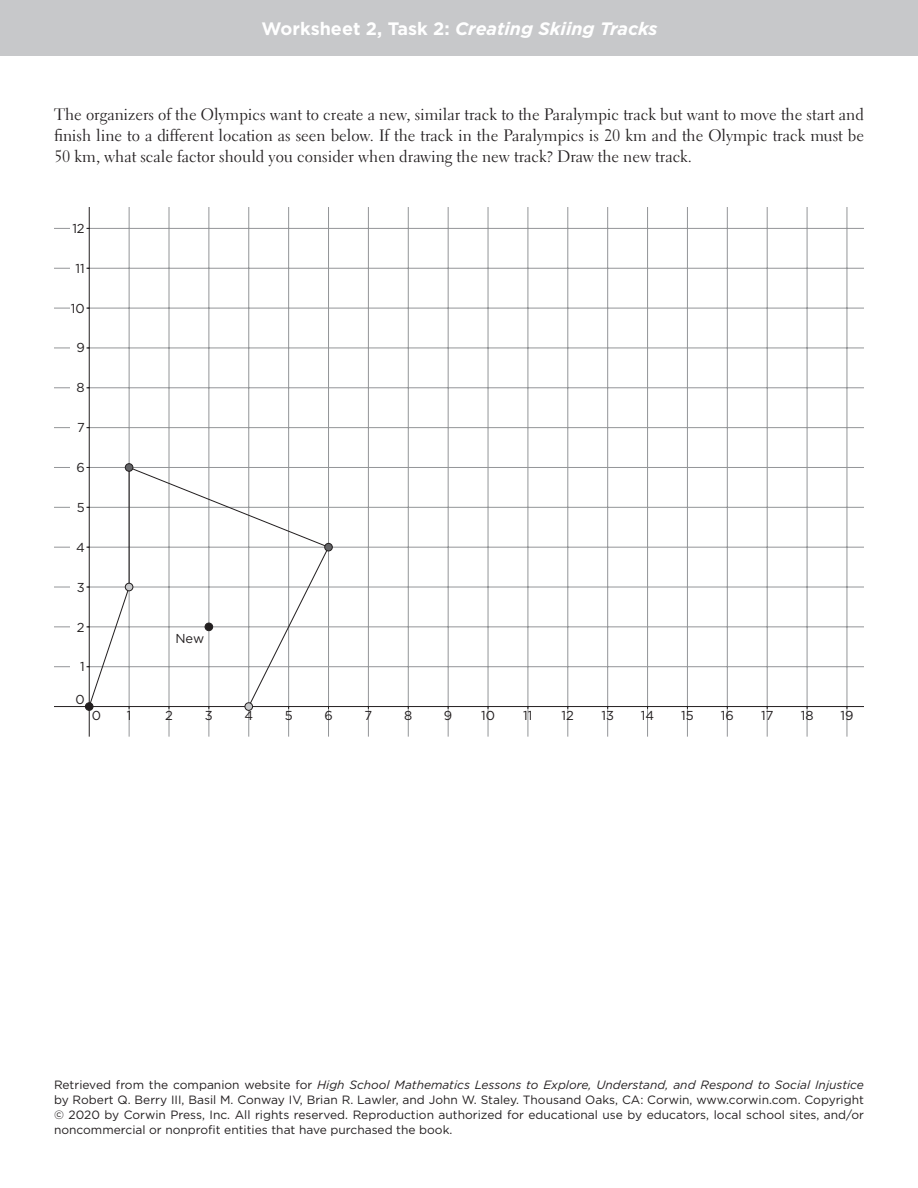
<style>
.page{position:relative;width:918px;height:1188px;background:#fff}
.page>*{position:absolute;margin:0;border:0;box-sizing:border-box;transform-origin:0 0}
.t1{font:italic 700 18px "Gotham";color:#fff}
.t2{font:16.5px/21px "Electra LT Std";color:#231f20;text-align:justify}
.t3{font:12.9px "Gotham";color:#231f20}
.t4{font:12px/15px "Gotham";color:#231f20;text-align:justify}
.s1{font-style:normal}
.s2{font-style:italic}
</style>
<div class="page">
<div style="left:0;top:0;width:918px;height:55px;background:#c7c8ca"></div>
<svg style="left:54px;top:207px;width:810px;height:530px"></svg>
<div style="left:85px;top:703px;width:8px;height:7px;background:#231f20;border-radius:50%"></div>
<div style="left:85px;top:702px;width:8px;height:9px;border:1px solid #231f20;border-radius:50%"></div>
<div style="left:205px;top:623px;width:8px;height:8px;background:#231f20;border-radius:50%"></div>
<div style="left:205px;top:623px;width:8px;height:8px;border:1px solid #231f20;border-radius:50%"></div>
<div style="left:125px;top:583px;width:8px;height:8px;background:#c7c8ca;border-radius:50%"></div>
<div style="left:125px;top:583px;width:8px;height:8px;border:1px solid #231f20;border-radius:50%"></div>
<div style="left:125px;top:464px;width:8px;height:7px;background:#636366;border-radius:50%"></div>
<div style="left:125px;top:463px;width:8px;height:9px;border:1px solid #231f20;border-radius:50%"></div>
<div style="left:325px;top:543px;width:7px;height:8px;background:#636366;border-radius:50%"></div>
<div style="left:324px;top:543px;width:9px;height:8px;border:1px solid #231f20;border-radius:50%"></div>
<div style="left:245px;top:703px;width:8px;height:7px;background:#c7c8ca;border-radius:50%"></div>
<div style="left:245px;top:702px;width:8px;height:9px;border:1px solid #231f20;border-radius:50%"></div>
<div style="left:70px;top:218px;width:16px;height:18px;background:#fff"></div>
<div style="left:70px;top:260px;width:16px;height:17px;background:#fff"></div>
<div style="left:70px;top:299px;width:16px;height:18px;background:#fff"></div>
<div style="left:70px;top:339px;width:16px;height:18px;background:#fff"></div>
<div style="left:70px;top:379px;width:16px;height:17px;background:#fff"></div>
<div style="left:70px;top:419px;width:16px;height:17px;background:#fff"></div>
<div style="left:70px;top:459px;width:16px;height:17px;background:#fff"></div>
<div style="left:70px;top:499px;width:16px;height:17px;background:#fff"></div>
<div style="left:70px;top:538px;width:16px;height:18px;background:#fff"></div>
<div style="left:70px;top:578px;width:16px;height:18px;background:#fff"></div>
<div style="left:70px;top:618px;width:16px;height:18px;background:#fff"></div>
<div style="left:70px;top:658px;width:16px;height:17px;background:#fff"></div>
<h1 class="t1" style="left:262px;top:18px;width:397px"><span class="s1">Worksheet 2, Task 2:</span> Creating Skiing Tracks</h1>
<p class="t2" style="left:54px;top:104px;width:811px">The organizers of the Olympics want to create a new, similar track to the Paralympic track but want to move the start and finish line to a different location as seen below. If the track in the Paralympics is 20 km and the Olympic track must be 50 km, what scale factor should you consider when drawing the new track? Draw the new track.</p>
<p class="t3" style="left:72px;top:221px;width:14px">12</p>
<p class="t3" style="left:75px;top:261px;width:11px">11</p>
<p class="t3" style="left:71px;top:301px;width:15px">10</p>
<p class="t3" style="left:76px;top:341px;width:10px">9</p>
<p class="t3" style="left:77px;top:381px;width:10px">8</p>
<p class="t3" style="left:77px;top:420px;width:9px">7</p>
<p class="t3" style="left:76px;top:460px;width:10px">6</p>
<p class="t3" style="left:77px;top:500px;width:9px">5</p>
<p class="t3" style="left:76px;top:540px;width:10px">4</p>
<p class="t3" style="left:77px;top:580px;width:9px">3</p>
<p class="t3" style="left:77px;top:620px;width:9px">2</p>
<p class="t3" style="left:80px;top:660px;width:6px">1</p>
<p class="t3" style="left:75px;top:693px;width:11px">0</p>
<p class="t3" style="left:92px;top:709px;width:11px">0</p>
<p class="t3" style="left:175px;top:632px;width:31px">New</p>
<p class="t3" style="left:127px;top:709px;width:6px">1</p>
<p class="t3" style="left:165px;top:709px;width:9px">2</p>
<p class="t3" style="left:205px;top:709px;width:9px">3</p>
<p class="t3" style="left:244px;top:709px;width:10px">4</p>
<p class="t3" style="left:285px;top:709px;width:9px">5</p>
<p class="t3" style="left:324px;top:709px;width:10px">6</p>
<p class="t3" style="left:365px;top:709px;width:9px">7</p>
<p class="t3" style="left:404px;top:709px;width:10px">8</p>
<p class="t3" style="left:444px;top:709px;width:10px">9</p>
<p class="t3" style="left:481px;top:709px;width:15px">10</p>
<p class="t3" style="left:523px;top:709px;width:11px">11</p>
<p class="t3" style="left:562px;top:709px;width:14px">12</p>
<p class="t3" style="left:601px;top:709px;width:14px">13</p>
<p class="t3" style="left:641px;top:709px;width:15px">14</p>
<p class="t3" style="left:681px;top:709px;width:14px">15</p>
<p class="t3" style="left:721px;top:709px;width:15px">16</p>
<p class="t3" style="left:761px;top:709px;width:14px">17</p>
<p class="t3" style="left:801px;top:709px;width:14px">18</p>
<p class="t3" style="left:840px;top:709px;width:15px">19</p>
<p class="t4" style="left:54px;top:1077px;width:812px">Retrieved from the companion website for <span class="s2">High School Mathematics Lessons to Explore, Understand, and Respond to Social Injustice </span>by Robert Q. Berry III, Basil M. Conway IV, Brian R. Lawler, and John W. Staley. Thousand Oaks, CA: Corwin, www.corwin.com. Copyright © 2020 by Corwin Press, Inc. All rights reserved. Reproduction authorized for educational use by educators, local school sites, and/or noncommercial or nonprofit entities that have purchased the book.</p>
</div>
